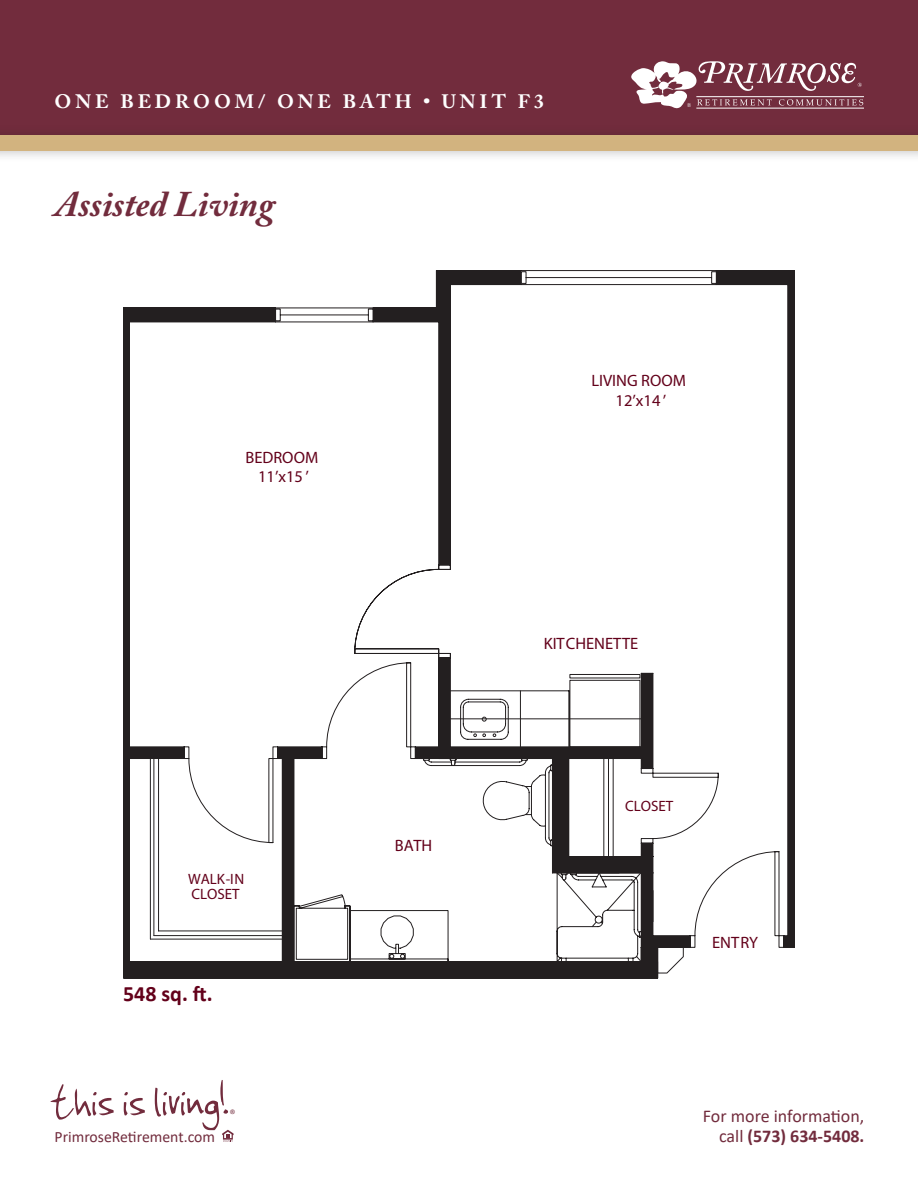
<style>
.page{position:relative;width:918px;height:1188px;background:#fff}
.page>*{position:absolute;margin:0;border:0;box-sizing:border-box;transform-origin:0 0}
.t1{font:55.95px "Jenkinsv 20";color:#722c3d}
.t2{font:italic 700 36px "Adobe Caslon Pro";color:#722c3d}
.t3{font:700 21.9px "Calibri";color:#63001a}
.t4{font:700 19.5px "Adobe Caslon";letter-spacing:.2em;color:#fff}
.t5{font:18px/19.5px "Calibri";color:#722c3d;text-align:right}
.t6{font:16.5px/19.8px "Myriad Pro";color:#63001a;text-align:center}
.t7{font:15.75px "Calibri";color:#722c3d}
.t8{font:15px/15px "Myriad Pro";color:#63001a}
.t9{font:300 12.3px "Calibri";color:#722c3d}
.s1{font-weight:700}
</style>
<div class="page">
<div style="left:0;top:0;width:918px;height:149px;background:#722c3d"></div>
<div style="left:0;top:124px;width:918px;height:39px;background:#231f20;opacity:.3"></div>
<div style="left:0;top:136px;width:918px;height:15px;background:#d2b37f"></div>
<svg style="left:222px;top:1130px;width:12px;height:12px"></svg>
<hr style="left:696px;top:96px;width:168px;height:1px;background:#fff">
<hr style="left:696px;top:108px;width:168px;height:1px;background:#fff">
<svg style="left:631px;top:61px;width:232px;height:48px"></svg>
<svg style="left:123px;top:270px;width:672px;height:709px"></svg>
<div style="left:124px;top:308px;width:152px;height:14px;background:#231f20"></div>
<div style="left:373px;top:308px;width:77px;height:14px;background:#231f20"></div>
<div style="left:436px;top:271px;width:14px;height:51px;background:#231f20"></div>
<div style="left:439px;top:321px;width:11px;height:244px;background:#231f20"></div>
<div style="left:450px;top:271px;width:71px;height:14px;background:#231f20"></div>
<div style="left:716px;top:271px;width:78px;height:14px;background:#231f20"></div>
<div style="left:129px;top:747px;width:55px;height:12px;background:#231f20"></div>
<div style="left:278px;top:747px;width:44px;height:12px;background:#231f20"></div>
<div style="left:124px;top:308px;width:6px;height:670px;background:#231f20"></div>
<div style="left:127px;top:962px;width:531px;height:16px;background:#231f20"></div>
<div style="left:641px;top:947px;width:17px;height:15px;background:#231f20"></div>
<div style="left:415px;top:747px;width:24px;height:12px;background:#231f20"></div>
<div style="left:439px;top:658px;width:11px;height:101px;background:#231f20"></div>
<div style="left:450px;top:747px;width:203px;height:12px;background:#231f20"></div>
<div style="left:641px;top:673px;width:12px;height:96px;background:#231f20"></div>
<div style="left:552px;top:759px;width:17px;height:114px;background:#231f20"></div>
<div style="left:569px;top:857px;width:84px;height:16px;background:#231f20"></div>
<div style="left:641px;top:843px;width:12px;height:104px;background:#231f20"></div>
<div style="left:653px;top:936px;width:37px;height:11px;background:#231f20"></div>
<div style="left:784px;top:936px;width:10px;height:11px;background:#231f20"></div>
<div style="left:282px;top:759px;width:12px;height:203px;background:#231f20"></div>
<div style="left:788px;top:270px;width:6px;height:677px;background:#231f20"></div>
<p class="t4" style="left:55px;top:90px;width:491px">ONE BEDROOM/ ONE BATH • UNIT F3</p>
<p class="t2" style="left:55px;top:183px;width:222px">Assisted Living</p>
<p class="t6" style="left:245px;top:447px;width:74px">BEDROOM<br>11’x15 ’</p>
<p class="t8" style="left:188px;top:872px;width:58px">WALK-IN<br>CLOSET</p>
<p class="t3" style="left:123px;top:978px;width:91px">548 sq. ft.</p>
<p class="t6" style="left:395px;top:836px;width:39px">BATH</p>
<p class="t6" style="left:591px;top:371px;width:96px">LIVING ROOM<br>12’x14 ’</p>
<p class="t6" style="left:544px;top:633px;width:96px">KITCHENETTE</p>
<p class="t8" style="left:625px;top:798px;width:50px">CLOSET</p>
<p class="t6" style="left:712px;top:932px;width:48px">ENTRY</p>
<h1 class="t1" style="left:49px;top:1071px;width:179px">this is living!</h1>
<p class="t9" style="left:230px;top:1106px;width:8px">®</p>
<p class="t5" style="left:703px;top:1106px;width:163px">For more information, call <span class="s1">(573) 634-5408.</span></p>
<p class="t7" style="left:55px;top:1126px;width:162px">PrimroseRetirement.com</p>
</div>
